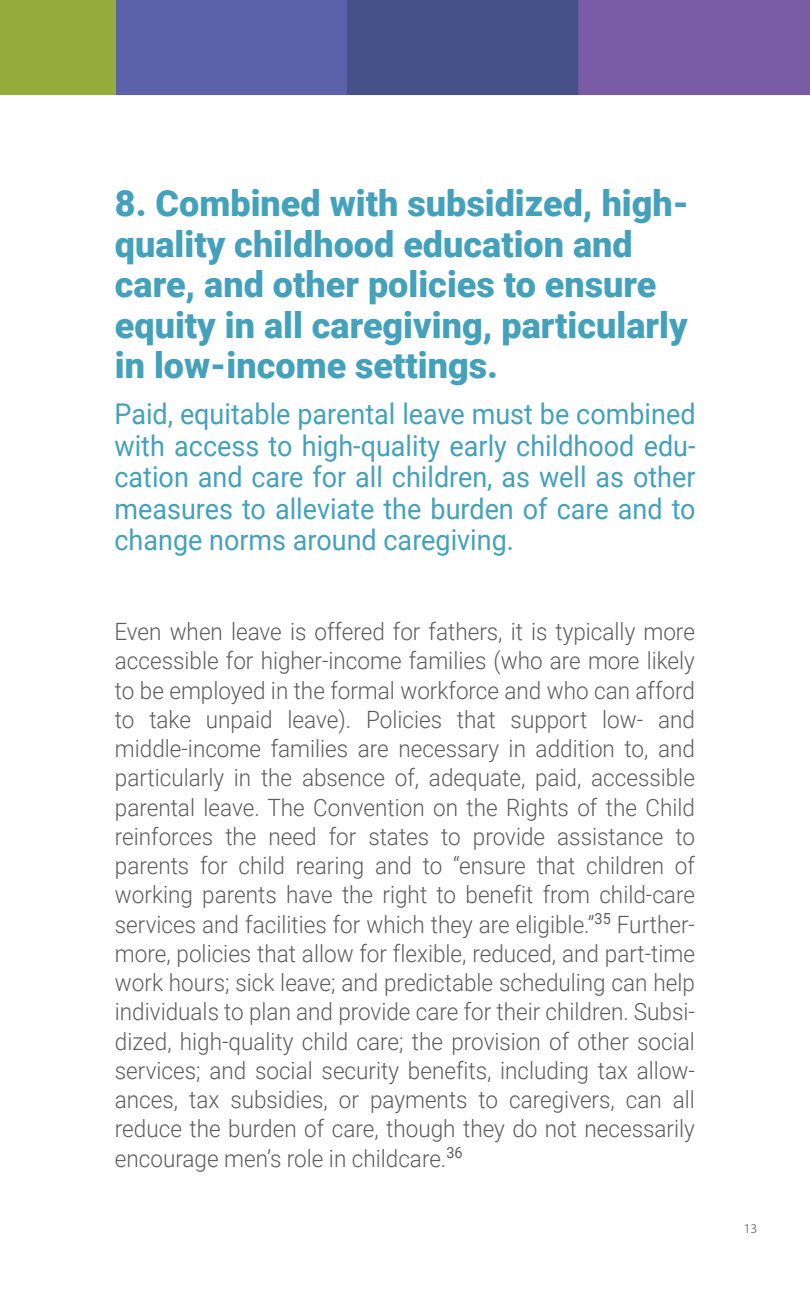
<style>
.page{position:relative;width:810px;height:1296px;background:#fff}
.page>*{position:absolute;margin:0;border:0;box-sizing:border-box;transform-origin:0 0}
.t1{font:900 36px/40.5px "Roboto";color:#44a1bc}
.t2{font:28.57px/31.5px "Roboto";color:#44a1bc;text-align:justify;scale:.94 1}
.t3{font:300 23.85px/29.2px "Roboto";color:#5d5d5d;text-align:justify;scale:.94 1}
.t4{font:13.5px "Myriad Pro";color:#818181}
</style>
<div class="page">
<svg style="left:0;top:0;width:810px;height:95px"></svg>
<h1 class="t1" style="left:115px;top:184px;width:576px">8. Combined with subsidized, high&shy;quality childhood education and care, and other policies to ensure equity in all caregiving, particularly in low-income settings.</h1>
<p class="t2" style="left:114px;top:398px;width:620px">Paid, equitable parental leave must be combined with access to high-quality early childhood edu&shy;cation and care for all children, as well as other measures to alleviate the burden of care and to change norms around caregiving.</p>
<p class="t3" style="left:114px;top:617px;width:619px">Even when leave is offered for fathers, it is typically more accessible for higher-income families (who are more likely to be employed in the formal workforce and who can afford to take unpaid leave). Policies that support low- and middle-income families are necessary in addition to, and particularly in the absence of, adequate, paid, accessible parental leave. The Convention on the Rights of the Child reinforces the need for states to provide assistance to parents for child rearing and to “ensure that children of working parents have the right to benefit from child-care services and facilities for which they are eligible.”<sup>35</sup> Further&shy;more, policies that allow for flexible, reduced, and part-time work hours; sick leave; and predictable scheduling can help individuals to plan and provide care for their children. Subsi&shy;dized, high-quality child care; the provision of other social services; and social security benefits, including tax allow&shy;ances, tax subsidies, or payments to caregivers, can all reduce the burden of care, though they do not necessarily encourage men’s role in childcare.<sup>36</sup></p>
<p class="t4" style="left:744px;top:1221px;width:15px">13</p>
</div>
